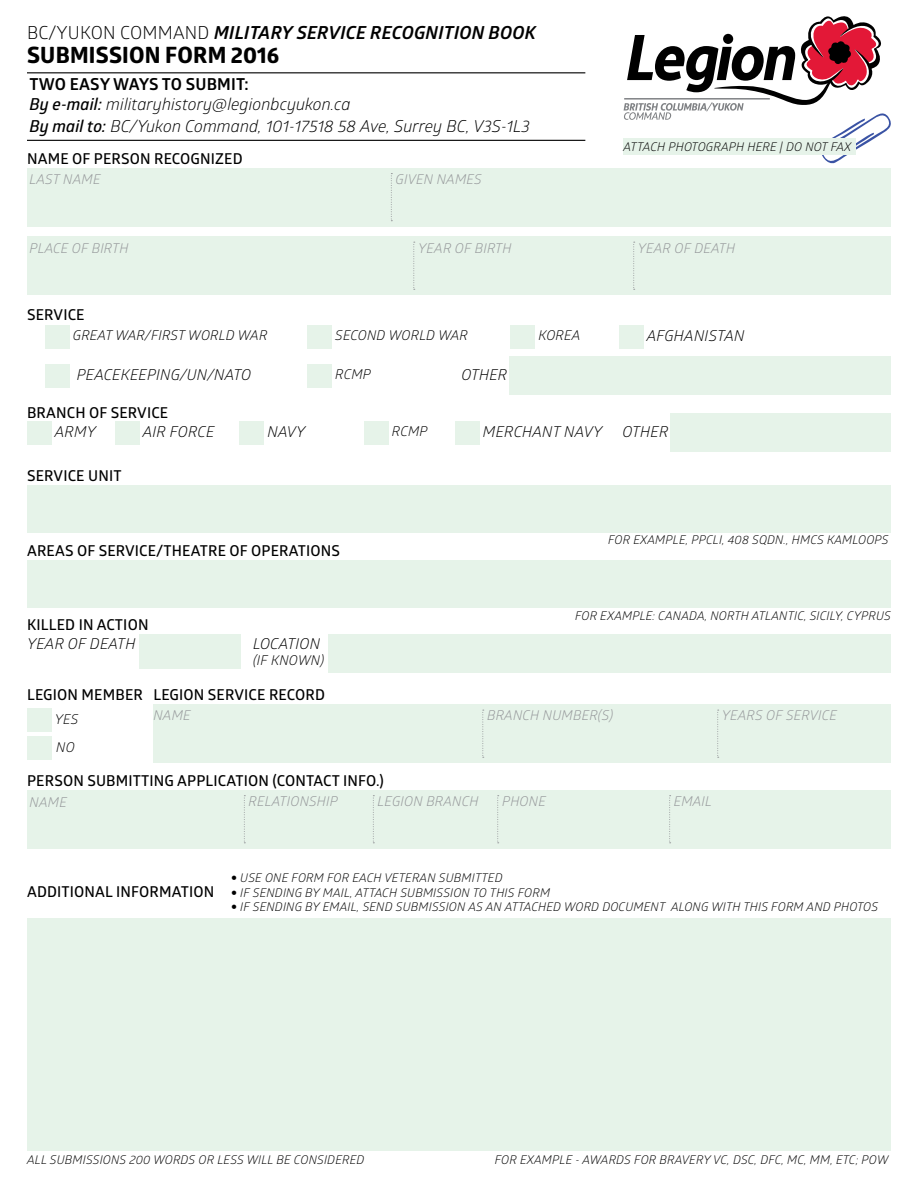
<style>
.page{position:relative;width:918px;height:1188px;background:#fff}
.page>*{position:absolute;margin:0;border:0;box-sizing:border-box;transform-origin:0 0}
.t1{font:700 22.5px "Globerx";letter-spacing:.01em;color:#000}
.t2{font:italic 700 18px "Glober";letter-spacing:.01em;color:#000}
.t3{font:italic 16.5px/19.8px "Glober";color:#000}
.t4{font:600 15px "Glober";letter-spacing:.01em;color:#000}
.t5{font:italic 15px "Glober";letter-spacing:.01em;color:#000}
.t6{font:italic 13.5px "Glober";letter-spacing:.01em;color:#939598}
.t7{font:italic 13.5px "Glober";letter-spacing:.01em;color:#000}
.t8{font:italic 12px "Glober";letter-spacing:.01em;color:#000}
.s1{font-weight:400;font-style:normal}
.s2{font-weight:700;font-style:normal}
.s3{font-weight:600}
</style>
<div class="page">
<div style="left:27px;top:168px;width:864px;height:58px;background:#e6f3e9"></div>
<svg style="left:391px;top:173px;width:1px;height:48px"></svg>
<div style="left:27px;top:236px;width:864px;height:59px;background:#e6f3e9"></div>
<svg style="left:413px;top:242px;width:2px;height:48px"></svg>
<svg style="left:633px;top:242px;width:2px;height:48px"></svg>
<div style="left:510px;top:356px;width:381px;height:39px;background:#e6f3e9"></div>
<div style="left:45px;top:325px;width:25px;height:24px;background:#e6f3e9"></div>
<div style="left:307px;top:325px;width:25px;height:24px;background:#e6f3e9"></div>
<div style="left:511px;top:325px;width:24px;height:24px;background:#e6f3e9"></div>
<div style="left:619px;top:325px;width:25px;height:24px;background:#e6f3e9"></div>
<div style="left:45px;top:364px;width:25px;height:24px;background:#e6f3e9"></div>
<div style="left:671px;top:414px;width:220px;height:38px;background:#e6f3e9"></div>
<div style="left:27px;top:421px;width:25px;height:24px;background:#e6f3e9"></div>
<div style="left:115px;top:421px;width:25px;height:24px;background:#e6f3e9"></div>
<div style="left:240px;top:421px;width:24px;height:24px;background:#e6f3e9"></div>
<div style="left:455px;top:421px;width:25px;height:24px;background:#e6f3e9"></div>
<div style="left:27px;top:486px;width:864px;height:47px;background:#e6f3e9"></div>
<div style="left:27px;top:561px;width:864px;height:47px;background:#e6f3e9"></div>
<div style="left:140px;top:634px;width:101px;height:34px;background:#e6f3e9"></div>
<div style="left:329px;top:634px;width:562px;height:39px;background:#e6f3e9"></div>
<div style="left:153px;top:704px;width:738px;height:59px;background:#e6f3e9"></div>
<svg style="left:482px;top:710px;width:2px;height:48px"></svg>
<svg style="left:717px;top:710px;width:2px;height:48px"></svg>
<div style="left:27px;top:790px;width:864px;height:59px;background:#e6f3e9"></div>
<svg style="left:373px;top:795px;width:1px;height:48px"></svg>
<svg style="left:497px;top:795px;width:2px;height:48px"></svg>
<svg style="left:669px;top:795px;width:2px;height:48px"></svg>
<div style="left:27px;top:918px;width:864px;height:232px;background:#e6f3e9"></div>
<svg style="left:244px;top:795px;width:1px;height:48px"></svg>
<hr style="left:27px;top:72px;width:558px;height:1px;background:#000">
<hr style="left:27px;top:140px;width:558px;height:1px;background:#000">
<svg style="left:624px;top:16px;width:267px;height:148px"></svg>
<div style="left:307px;top:364px;width:25px;height:24px;background:#e6f3e9"></div>
<div style="left:27px;top:708px;width:25px;height:24px;background:#e6f3e9"></div>
<div style="left:27px;top:736px;width:25px;height:24px;background:#e6f3e9"></div>
<div style="left:364px;top:421px;width:25px;height:24px;background:#e6f3e9"></div>
<p class="t2" style="left:27px;top:20px;width:510px"><span class="s1">BC/YUKON COMMAND</span> MILITARY SERVICE RECOGNITION BOOK</p>
<p class="t1" style="left:27px;top:38px;width:254px">SUBMISSION FORM 2016</p>
<p class="t3" style="left:29px;top:74px;width:323px"><span class="s2">TWO EASY WAYS TO SUBMIT:<br></span><span class="s3">By e-mail:</span> militaryhistory@legionbcyukon.ca</p>
<p class="t3" style="left:29px;top:115px;width:502px"><span class="s3">By mail to:</span> BC/Yukon Command, 101-17518 58 Ave, Surrey BC, V3S-1L3</p>
<p class="t4" style="left:27px;top:148px;width:217px">NAME OF PERSON RECOGNIZED</p>
<p class="t6" style="left:30px;top:170px;width:73px">LAST NAME</p>
<p class="t6" style="left:396px;top:170px;width:88px">GIVEN NAMES</p>
<p class="t8" style="left:624px;top:138px;width:229px">ATTACH PHOTOGRAPH HERE | DO NOT FAX</p>
<p class="t6" style="left:30px;top:239px;width:100px">PLACE OF BIRTH</p>
<p class="t6" style="left:418px;top:239px;width:95px">YEAR OF BIRTH</p>
<p class="t6" style="left:638px;top:239px;width:99px">YEAR OF DEATH</p>
<p class="t4" style="left:27px;top:304px;width:59px">SERVICE</p>
<p class="t7" style="left:73px;top:326px;width:196px">GREAT WAR/FIRST WORLD WAR</p>
<p class="t7" style="left:335px;top:326px;width:134px">SECOND WORLD WAR</p>
<p class="t7" style="left:538px;top:326px;width:43px">KOREA</p>
<p class="t5" style="left:647px;top:325px;width:99px">AFGHANISTAN</p>
<p class="t5" style="left:77px;top:364px;width:176px">PEACEKEEPING/UN/NATO</p>
<p class="t4" style="left:27px;top:402px;width:143px">BRANCH OF SERVICE</p>
<p class="t5" style="left:55px;top:422px;width:43px">ARMY</p>
<p class="t5" style="left:143px;top:422px;width:73px">AIR FORCE</p>
<p class="t5" style="left:267px;top:422px;width:40px">NAVY</p>
<p class="t5" style="left:483px;top:422px;width:121px">MERCHANT NAVY</p>
<p class="t5" style="left:623px;top:422px;width:47px">OTHER</p>
<p class="t4" style="left:27px;top:465px;width:96px">SERVICE UNIT</p>
<p class="t7" style="left:335px;top:364px;width:37px">RCMP</p>
<p class="t5" style="left:462px;top:364px;width:47px">OTHER</p>
<p class="t7" style="left:392px;top:422px;width:37px">RCMP</p>
<p class="t4" style="left:27px;top:540px;width:314px">AREAS OF SERVICE/THEATRE OF OPERATIONS</p>
<p class="t8" style="left:608px;top:532px;width:282px">FOR EXAMPLE, PPCLI, 408 SQDN., HMCS KAMLOOPS</p>
<p class="t8" style="left:575px;top:607px;width:317px">FOR EXAMPLE: CANADA, NORTH ATLANTIC, SICILY, CYPRUS</p>
<p class="t4" style="left:27px;top:614px;width:123px">KILLED IN ACTION</p>
<p class="t5" style="left:27px;top:633px;width:110px">YEAR OF DEATH</p>
<p class="t5" style="left:253px;top:633px;width:69px">LOCATION</p>
<p class="t7" style="left:253px;top:651px;width:73px">(IF KNOWN)</p>
<p class="t4" style="left:153px;top:684px;width:173px">LEGION SERVICE RECORD</p>
<p class="t6" style="left:153px;top:706px;width:39px">NAME</p>
<p class="t6" style="left:487px;top:706px;width:128px">BRANCH NUMBER(S)</p>
<p class="t6" style="left:722px;top:706px;width:117px">YEARS OF SERVICE</p>
<p class="t4" style="left:27px;top:684px;width:117px">LEGION MEMBER</p>
<p class="t7" style="left:55px;top:709px;width:25px">YES</p>
<p class="t7" style="left:56px;top:737px;width:20px">NO</p>
<p class="t4" style="left:27px;top:770px;width:358px">PERSON SUBMITTING APPLICATION (CONTACT INFO.)</p>
<p class="t6" style="left:30px;top:793px;width:39px">NAME</p>
<p class="t6" style="left:378px;top:792px;width:102px">LEGION BRANCH</p>
<p class="t6" style="left:502px;top:792px;width:45px">PHONE</p>
<p class="t6" style="left:674px;top:792px;width:40px">EMAIL</p>
<p class="t6" style="left:249px;top:792px;width:91px">RELATIONSHIP</p>
<p class="t4" style="left:27px;top:882px;width:189px">ADDITIONAL INFORMATION</p>
<p class="t8" style="left:240px;top:869px;width:264px">USE ONE FORM FOR EACH VETERAN SUBMITTED</p>
<p class="t8" style="left:240px;top:884px;width:311px">IF SENDING BY MAIL, ATTACH SUBMISSION TO THIS FORM</p>
<p class="t8" style="left:240px;top:898px;width:640px">IF SENDING BY EMAIL, SEND SUBMISSION AS AN ATTACHED WORD DOCUMENT ALONG WITH THIS FORM AND PHOTOS</p>
<p class="t8" style="left:27px;top:1151px;width:339px">ALL SUBMISSIONS 200 WORDS OR LESS WILL BE CONSIDERED</p>
<p class="t8" style="left:495px;top:1151px;width:395px">FOR EXAMPLE - AWARDS FOR BRAVERY VC, DSC, DFC, MC, MM, ETC; POW</p>
</div>
